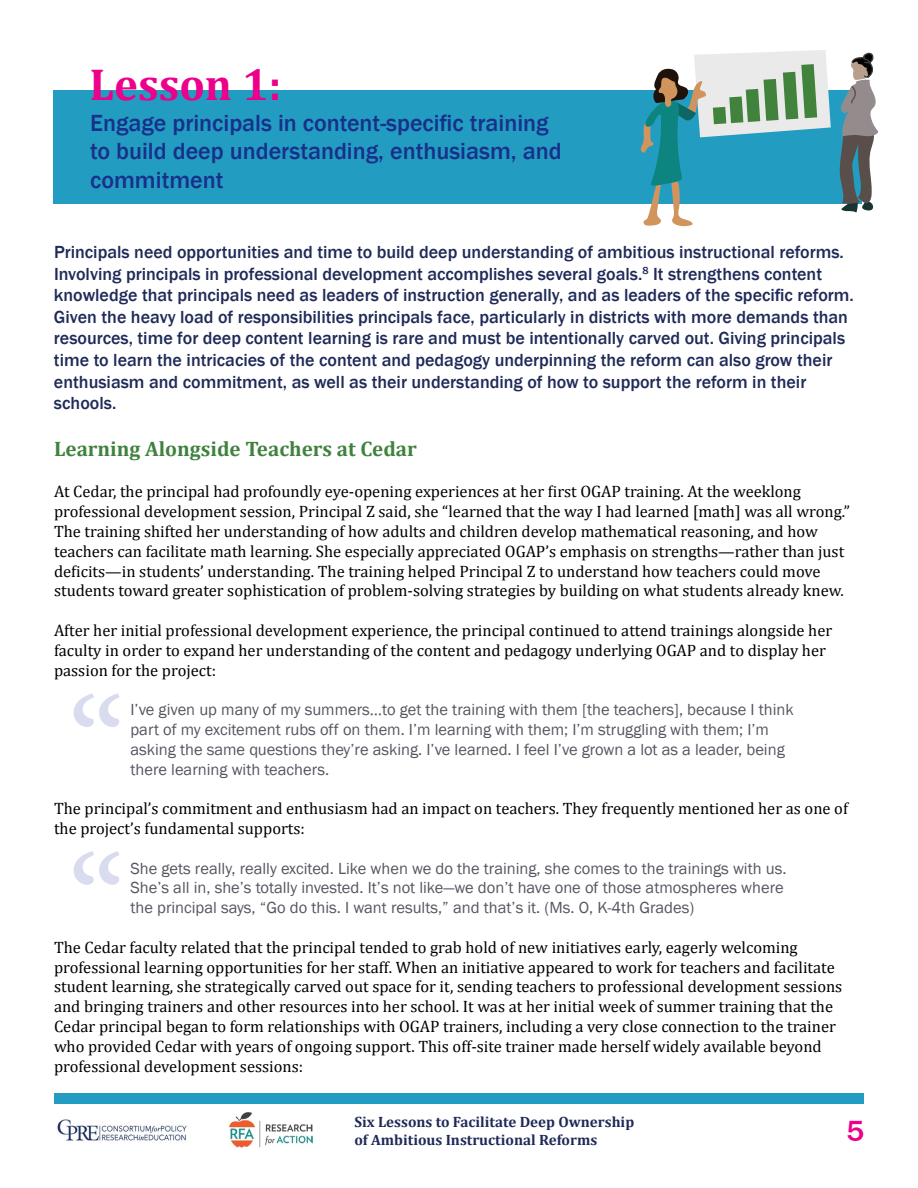
<style>
.page{position:relative;width:918px;height:1188px;background:#fff}
.page>*{position:absolute;margin:0;border:0;box-sizing:border-box;transform-origin:0 0}
.t1{font:145.5px/157.6px "Minion Pro";color:#d9dcef}
.t2{font:700 45px "Cambria";color:#ec008c}
.t3{font:500 30px "Franklin Gothic";color:#ec008c}
.t4{font:500 24px/28.8px "Franklin Gothic";color:#18308a}
.t5{font:700 21px "Cambria";color:#3f823d}
.t6{font:500 18px/21.6px "Franklin Gothic";color:#1f2a58}
.t7{font:16.5px/19.8px "Cambria";color:#000}
.t8{font:16.5px/19.8px "Franklin Gothic";color:#545660}
.t9{font:700 15px/18px "Cambria";color:#1f2a58}
</style>
<div class="page">
<div style="left:54px;top:1094px;width:810px;height:10px;background:#229dc1"></div>
<img style="left:57px;top:1119px;width:130px;height:22px">
<img style="left:229px;top:1112px;width:84px;height:36px">
<div style="left:53px;top:91px;width:809px;height:113px;background:#229dc1"></div>
<svg style="left:641px;top:50px;width:190px;height:177px"></svg>
<svg style="left:839px;top:52px;width:39px;height:161px"></svg>
<h2 class="t2" style="left:89px;top:58px;width:193px">Lesson 1:</h2>
<h3 class="t4" style="left:90px;top:108px;width:473px">Engage principals in content-specific training to build deep understanding, enthusiasm, and commitment</h3>
<p class="t6" style="left:54px;top:241px;width:801px">Principals need opportunities and time to build deep understanding of ambitious instructional reforms.<br>Involving principals in professional development accomplishes several goals.<sup>8</sup> It strengthens content knowledge that principals need as leaders of instruction generally, and as leaders of the specific reform.<br>Given the heavy load of responsibilities principals face, particularly in districts with more demands than resources, time for deep content learning is rare and must be intentionally carved out. Giving principals time to learn the intricacies of the content and pedagogy underpinning the reform can also grow their enthusiasm and commitment, as well as their understanding of how to support the reform in their schools.</p>
<p class="t5" style="left:54px;top:436px;width:364px">Learning Alongside Teachers at Cedar</p>
<p class="t7" style="left:54px;top:482px;width:798px">At Cedar, the principal had profoundly eye-opening experiences at her first OGAP training. At the weeklong professional development session, Principal Z said, she “learned that the way I had learned [math] was all wrong.” The training shifted her understanding of how adults and children develop mathematical reasoning, and how teachers can facilitate math learning. She especially appreciated OGAP’s emphasis on strengths—rather than just deficits—in students’ understanding. The training helped Principal Z to understand how teachers could move students toward greater sophistication of problem-solving strategies by building on what students already knew.</p>
<p class="t7" style="left:54px;top:620px;width:780px">After her initial professional development experience, the principal continued to attend trainings alongside her faculty in order to expand her understanding of the content and pedagogy underlying OGAP and to display her passion for the project:</p>
<p class="t8" style="left:130px;top:700px;width:665px">I’ve given up many of my summers…to get the training with them [the teachers], because I think part of my excitement rubs off on them. I’m learning with them; I’m struggling with them; I’m asking the same questions they’re asking. I’ve learned. I feel I’ve grown a lot as a leader, being there learning with teachers.</p>
<p class="t7" style="left:54px;top:799px;width:796px">The principal’s commitment and enthusiasm had an impact on teachers. They frequently mentioned her as one of the project’s fundamental supports:</p>
<p class="t8" style="left:130px;top:859px;width:658px">She gets really, really excited. Like when we do the training, she comes to the trainings with us.<br>She’s all in, she’s totally invested. It’s not like—we don’t have one of those atmospheres where the principal says, “Go do this. I want results,” and that’s it. (Ms. O, K-4th Grades)</p>
<p class="t7" style="left:54px;top:937px;width:790px">The Cedar faculty related that the principal tended to grab hold of new initiatives early, eagerly welcoming professional learning opportunities for her staff. When an initiative appeared to work for teachers and facilitate student learning, she strategically carved out space for it, sending teachers to professional development sessions and bringing trainers and other resources into her school. It was at her initial week of summer training that the Cedar principal began to form relationships with OGAP trainers, including a very close connection to the trainer who provided Cedar with years of ongoing support. This off-site trainer made herself widely available beyond professional development sessions:</p>
<h1 class="t1" style="left:68px;top:673px;width:59px">“ “</h1>
<p class="t9" style="left:354px;top:1113px;width:281px">Six Lessons to Facilitate Deep Ownership of Ambitious Instructional Reforms</p>
<h3 class="t3" style="left:847px;top:1112px;width:19px">5</h3>
</div>
